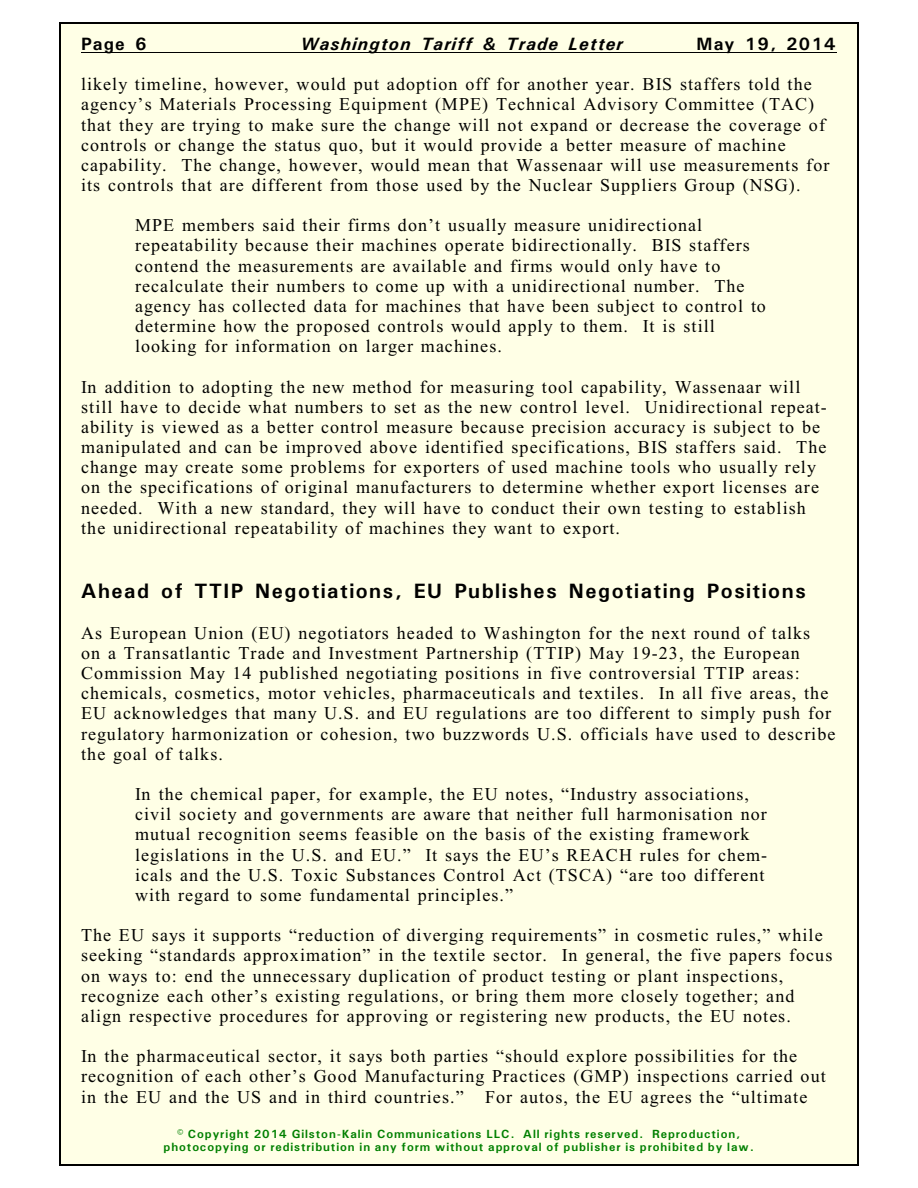
<style>
.page{position:relative;width:918px;height:1188px;background:#fff}
.page>*{position:absolute;margin:0;border:0;box-sizing:border-box;transform-origin:0 0}
.t1{font:700 21px "Univers";letter-spacing:.075em;color:#000}
.t2{font:18px/20.1px "Times New Roman";letter-spacing:.06em;color:#000}
.t3{font:italic 700 18px "Univers";letter-spacing:.065em;color:#000}
.t4{font:700 18px "Univers";letter-spacing:.075em;color:#000}
.t5{font:700 12px/13.6px "Univers";letter-spacing:.075em;color:#008000;text-align:center}
</style>
<div class="page">
<div style="left:59px;top:23px;width:800px;height:1142px;background:#ffffe6"></div>
<hr style="left:59px;top:23px;width:1px;height:1142px;background:#000">
<hr style="left:857px;top:23px;width:2px;height:1142px;background:#000">
<hr style="left:59px;top:23px;width:799px;height:1px;background:#000">
<hr style="left:59px;top:1164px;width:799px;height:1px;background:#000">
<hr style="left:81px;top:52px;width:756px;height:1px;background:#000">
<p class="t4" style="left:81px;top:38px;width:67px">Page 6</p>
<p class="t3" style="left:301px;top:38px;width:324px">Washington Tariff &amp; Trade Letter</p>
<p class="t4" style="left:696px;top:38px;width:140px">May 19, 2014</p>
<p class="t2" style="left:81px;top:76px;width:750px">likely timeline, however, would put adoption off for another year. BIS staffers told the agency’s Materials Processing Equipment (MPE) Technical Advisory Committee (TAC) that they are trying to make sure the change will not expand or decrease the coverage of controls or change the status quo, but it would provide a better measure of machine capability. The change, however, would mean that Wassenaar will use measurements for its controls that are different from those used by the Nuclear Suppliers Group (NSG).</p>
<p class="t2" style="left:135px;top:217px;width:632px">MPE members said their firms don’t usually measure unidirectional repeatability because their machines operate bidirectionally. BIS staffers contend the measurements are available and firms would only have to recalculate their numbers to come up with a unidirectional number. The agency has collected data for machines that have been subject to control to determine how the proposed controls would apply to them. It is still looking for information on larger machines.</p>
<p class="t2" style="left:81px;top:378px;width:747px">In addition to adopting the new method for measuring tool capability, Wassenaar will still have to decide what numbers to set as the new control level. Unidirectional repeat&shy;ability is viewed as a better control measure because precision accuracy is subject to be manipulated and can be improved above identified specifications, BIS staffers said. The change may create some problems for exporters of used machine tools who usually rely on the specifications of original manufacturers to determine whether export licenses are needed. With a new standard, they will have to conduct their own testing to establish the unidirectional repeatability of machines they want to export.</p>
<p class="t1" style="left:81px;top:583px;width:726px">Ahead of TTIP Negotiations, EU Publishes Negotiating Positions</p>
<p class="t2" style="left:81px;top:624px;width:756px">As European Union (EU) negotiators headed to Washington for the next round of talks<br>on a Transatlantic Trade and Investment Partnership (TTIP) May 19-23, the European Commission May 14 published negotiating positions in five controversial TTIP areas: chemicals, cosmetics, motor vehicles, pharmaceuticals and textiles. In all five areas, the EU acknowledges that many U.S. and EU regulations are too different to simply push for regulatory harmonization or cohesion, two buzzwords U.S. officials have used to describe the goal of talks.</p>
<p class="t2" style="left:135px;top:786px;width:634px">In the chemical paper, for example, the EU notes, “Industry associations, civil society and governments are aware that neither full harmonisation nor mutual recognition seems feasible on the basis of the existing framework legislations in the U.S. and EU.” It says the EU’s REACH rules for chem&shy;icals and the U.S. Toxic Substances Control Act (TSCA) “are too different with regard to some fundamental principles.”</p>
<p class="t2" style="left:81px;top:927px;width:753px">The EU says it supports “reduction of diverging requirements” in cosmetic rules,” while seeking “standards approximation” in the textile sector. In general, the five papers focus on ways to: end the unnecessary duplication of product testing or plant inspections, recognize each other’s existing regulations, or bring them more closely together; and align respective procedures for approving or registering new products, the EU notes.</p>
<p class="t2" style="left:81px;top:1048px;width:746px">In the pharmaceutical sector, it says both parties “should explore possibilities for the recognition of each other’s Good Manufacturing Practices (GMP) inspections carried out in the EU and the US and in third countries.” For autos, the EU agrees the “ultimate</p>
<p class="t5" style="left:164px;top:1128px;width:592px">© Copyright 2014 Gilston-Kalin Communications LLC. All rights reserved. Reproduction, photocopying or redistribution in any form without approval of publisher is prohibited by law.</p>
</div>
